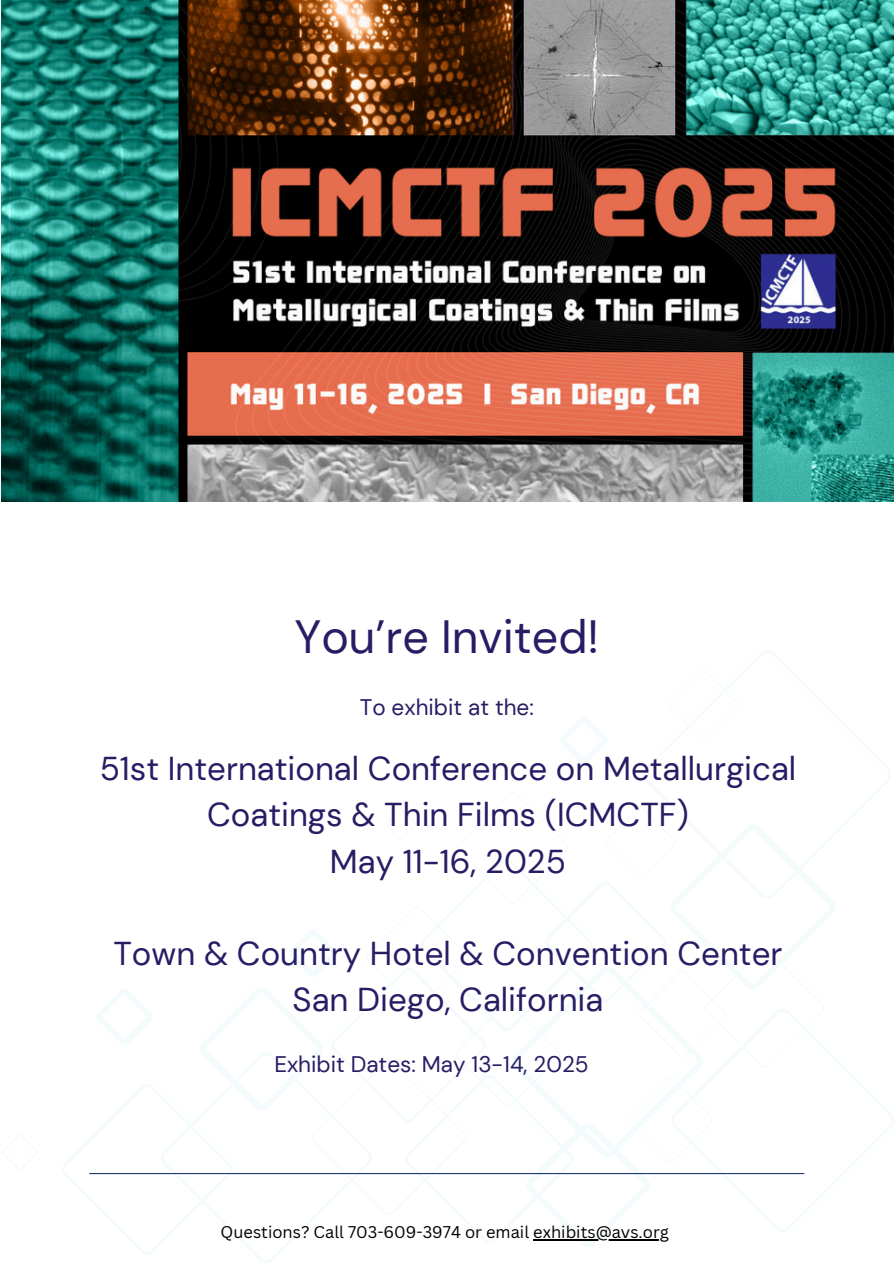
<style>
.page{position:relative;width:894px;height:1264px;background:#fff}
.page>*{position:absolute;margin:0;border:0;box-sizing:border-box;transform-origin:0 0}
.t1{font:46.5px "DM Sans";color:#281d65}
.t2{font:33px/46.2px "DM Sans";color:#281d65;text-align:center}
.t3{font:22.5px "DM Sans";color:#281d65}
.t4{font:16.5px "Canva Sans";color:#000}
</style>
<div class="page">
<svg style="left:835px;top:1058px;width:58px;height:125px"></svg>
<svg style="left:2px;top:1134px;width:36px;height:36px"></svg>
<svg style="left:643px;top:651px;width:248px;height:183px"></svg>
<svg style="left:560px;top:717px;width:47px;height:47px"></svg>
<svg style="left:62px;top:792px;width:773px;height:471px"></svg>
<svg style="left:668px;top:670px;width:70px;height:69px"></svg>
<hr style="left:89px;top:1172px;width:715px;height:2px;background:#1d3a72">
<img style="left:1px;top:0;width:892px;height:502px">
<hr style="left:533px;top:1239px;width:136px;height:1px;background:#000">
<p class="t1" style="left:294px;top:606px;width:306px">You’re Invited!</p>
<p class="t3" style="left:359px;top:692px;width:176px">To exhibit at the:</p>
<h3 class="t2" style="left:100px;top:746px;width:697px">51st International Conference on Metallurgical<br>Coatings &amp; Thin Films (ICMCTF)<br>May 11-16, 2025</h3>
<h2 class="t2" style="left:113px;top:930px;width:670px">Town &amp; Country Hotel &amp; Convention Center<br>San Diego, California</h2>
<h1 class="t3" style="left:274px;top:1049px;width:316px">Exhibit Dates: May 13-14, 2025</h1>
<h2 class="t4" style="left:220px;top:1220px;width:450px">Questions? Call 703-609-3974 or email exhibits@avs.org</h2>
</div>
